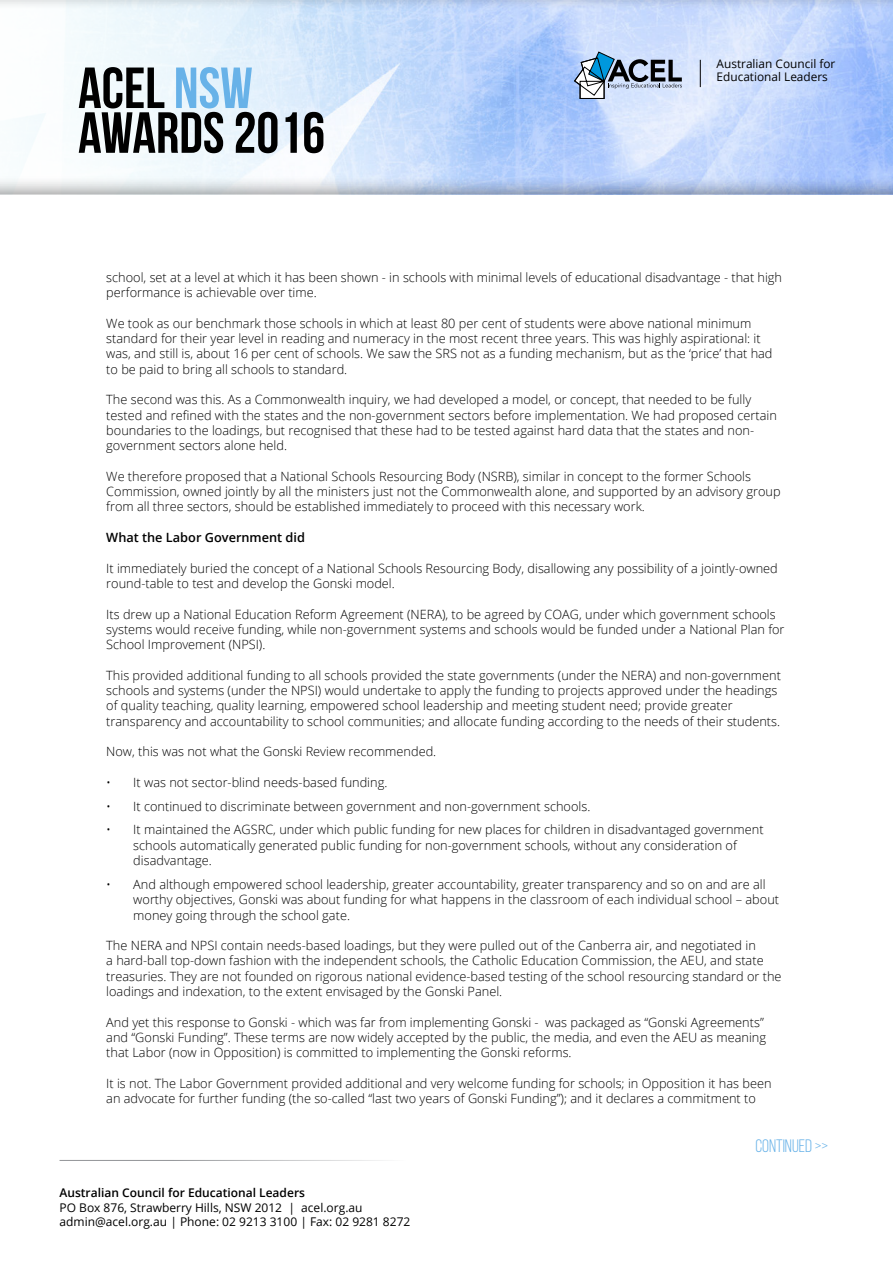
<style>
.page{position:relative;width:893px;height:1263px;background:#fff}
.page>*{position:absolute;margin:0;border:0;box-sizing:border-box;transform-origin:0 0}
.t1{font:700 57.9px/44.7px "Bebas Neue";color:#000}
.t2{font:18px "Bebas Neue";color:#68b2e8}
.t3{font:300 12.75px/15.3px "Open Sans";color:#000}
.t4{font:600 12.75px "Open Sans";color:#000}
.t5{font:12px/14.4px "Open Sans";color:#000}
.t6{font:600 12px "Open Sans";color:#000}
.t7{font:11.85px/13.4px "Open Sans";color:#000}
.s1{color:#68b2e8}
</style>
<div class="page">
<div style="left:0;top:0;width:893px;height:195px;background:#000;opacity:.4"></div>
<svg style="left:573px;top:51px;width:109px;height:48px;background:#98acc2"></svg>
<svg style="left:700px;top:60px;width:1px;height:27px"></svg>
<hr style="left:60px;top:1160px;width:534px;height:1px;background:#939598">
<h1 class="t1" style="left:78px;top:65px;width:249px">ACEL <span class="s1">NSW<br></span>AWARDS 2016</h1>
<p class="t7" style="left:717px;top:57px;width:120px">Australian Council for<br>Educational Leaders</p>
<p class="t3" style="left:106px;top:269px;width:677px">school, set at a level at which it has been shown - in schools with minimal levels of educational disadvantage - that high performance is achievable over time.</p>
<p class="t3" style="left:106px;top:315px;width:668px">We took as our benchmark those schools in which at least 80 per cent of students were above national minimum standard for their year level in reading and numeracy in the most recent three years. This was highly aspirational: it was, and still is, about 16 per cent of schools. We saw the SRS not as a funding mechanism, but as the ‘price’ that had to be paid to bring all schools to standard.</p>
<p class="t3" style="left:106px;top:392px;width:672px">The second was this. As a Commonwealth inquiry, we had developed a model, or concept, that needed to be fully tested and refined with the states and the non-government sectors before implementation. We had proposed certain boundaries to the loadings, but recognised that these had to be tested against hard data that the states and non&shy;government sectors alone held.</p>
<p class="t3" style="left:106px;top:468px;width:676px">We therefore proposed that a National Schools Resourcing Body (NSRB), similar in concept to the former Schools<br>Commission, owned jointly by all the ministers just not the Commonwealth alone, and supported by an advisory group from all three sectors, should be established immediately to proceed with this necessary work.</p>
<p class="t4" style="left:106px;top:529px;width:200px">What the Labor Government did</p>
<p class="t3" style="left:106px;top:560px;width:673px">It immediately buried the concept of a National Schools Resourcing Body, disallowing any possibility of a jointly-owned round-table to test and develop the Gonski model.</p>
<p class="t3" style="left:106px;top:606px;width:680px">Its drew up a National Education Reform Agreement (NERA), to be agreed by COAG, under which government schools systems would receive funding, while non-government systems and schools would be funded under a National Plan for<br>School Improvement (NPSI).</p>
<p class="t3" style="left:106px;top:667px;width:676px">This provided additional funding to all schools provided the state governments (under the NERA) and non-government schools and systems (under the NPSI) would undertake to apply the funding to projects approved under the headings of quality teaching, quality learning, empowered school leadership and meeting student need; provide greater transparency and accountability to school communities; and allocate funding according to the needs of their students.</p>
<p class="t3" style="left:106px;top:744px;width:331px">Now, this was not what the Gonski Review recommended.</p>
<p class="t3" style="left:106px;top:774px;width:283px">• It was not sector-blind needs-based funding.</p>
<p class="t3" style="left:106px;top:798px;width:486px">• It continued to discriminate between government and non-government schools.</p>
<p class="t3" style="left:133px;top:822px;width:632px;text-indent:-27px">• It maintained the AGSRC, under which public funding for new places for children in disadvantaged government schools automatically generated public funding for non-government schools, without any consideration of disadvantage.</p>
<p class="t3" style="left:133px;top:876px;width:647px;text-indent:-27px">• And although empowered school leadership, greater accountability, greater transparency and so on and are all worthy objectives, Gonski was about funding for what happens in the classroom of each individual school – about money going through the school gate.</p>
<p class="t3" style="left:106px;top:937px;width:677px">The NERA and NPSI contain needs-based loadings, but they were pulled out of the Canberra air, and negotiated in<br>a hard-ball top-down fashion with the independent schools, the Catholic Education Commission, the AEU, and state treasuries. They are not founded on rigorous national evidence-based testing of the school resourcing standard or the loadings and indexation, to the extent envisaged by the Gonski Panel.</p>
<p class="t3" style="left:106px;top:1014px;width:661px">And yet this response to Gonski - which was far from implementing Gonski - was packaged as “Gonski Agreements” and “Gonski Funding”. These terms are now widely accepted by the public, the media, and even the AEU as meaning that Labor (now in Opposition) is committed to implementing the Gonski reforms.</p>
<p class="t3" style="left:106px;top:1075px;width:667px">It is not. The Labor Government provided additional and very welcome funding for schools; in Opposition it has been an advocate for further funding (the so-called “last two years of Gonski Funding”); and it declares a commitment to</p>
<h2 class="t2" style="left:755px;top:1136px;width:74px">CONTINUED &gt;&gt;</h2>
<p class="t6" style="left:60px;top:1184px;width:247px">Australian Council for Educational Leaders</p>
<p class="t5" style="left:60px;top:1200px;width:352px">PO Box 876, Strawberry Hills, NSW 2012 | acel.org.au admin@acel.org.au | Phone: 02 9213 3100 | Fax: 02 9281 8272</p>
</div>
